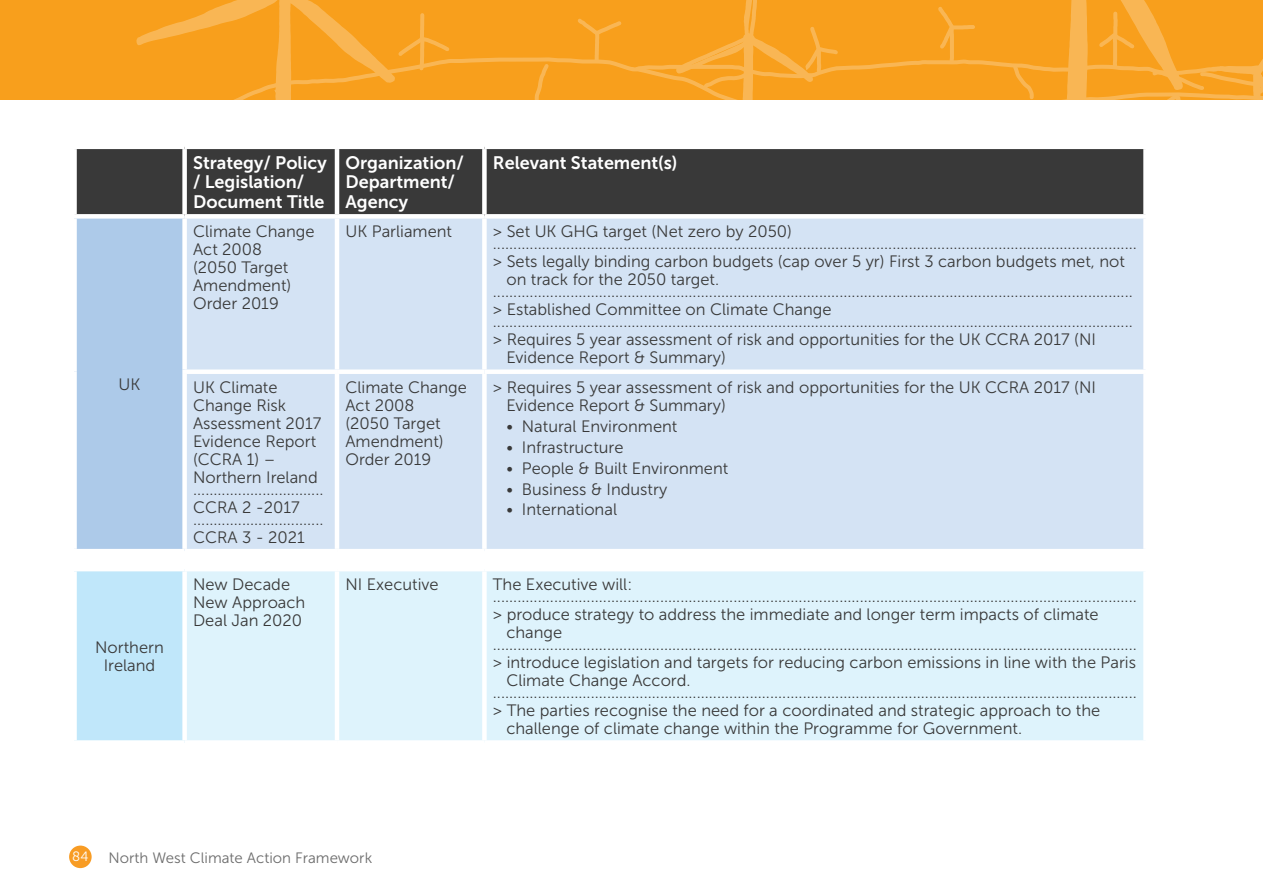
<style>
.page{position:relative;width:1263px;height:893px;background:#fff}
.page>*{position:absolute;margin:0;border:0;box-sizing:border-box;transform-origin:0 0}
.Table_header_text{font:18px/19.5px "Museo Sans 700";color:#fff}
.Table_Text{font:16.5px/18px "Museo Sans 300";color:#393939}
.t1{font:15px "Museo Sans 300";color:#6b6b6b}
.t2{font:13.5px "Museo Sans 300";color:#fff}
</style>
<div class="page">
<div style="left:69px;top:846px;width:23px;height:22px;background:#f89c24;border-radius:50%"></div>
<svg style="left:0;top:0;width:1263px;height:100px"></svg>
<div style="left:77px;top:149px;width:1066px;height:65px;background:#393939"></div>
<div style="left:75px;top:216px;width:110px;height:335px;background:#adcae9"></div>
<div style="left:187px;top:219px;width:956px;height:330px;background:#d4e3f4"></div>
<div style="left:75px;top:569px;width:110px;height:173px;background:#c0e7fa"></div>
<div style="left:187px;top:571px;width:956px;height:169px;background:#def3fc"></div>
<div style="left:72px;top:219px;width:5px;height:153px;background:#fff"></div>
<div style="left:182px;top:219px;width:5px;height:150px;background:#fff"></div>
<hr style="left:335px;top:219px;width:4px;height:150px;background:#fff">
<div style="left:482px;top:219px;width:5px;height:150px;background:#fff"></div>
<div style="left:72px;top:372px;width:5px;height:177px;background:#fff"></div>
<div style="left:182px;top:374px;width:5px;height:175px;background:#fff"></div>
<hr style="left:335px;top:374px;width:4px;height:175px;background:#fff">
<div style="left:482px;top:374px;width:5px;height:175px;background:#fff"></div>
<div style="left:72px;top:571px;width:5px;height:169px;background:#fff"></div>
<div style="left:182px;top:571px;width:5px;height:169px;background:#fff"></div>
<hr style="left:335px;top:571px;width:4px;height:169px;background:#fff">
<div style="left:482px;top:571px;width:5px;height:169px;background:#fff"></div>
<div style="left:72px;top:214px;width:113px;height:5px;background:#fff"></div>
<hr style="left:72px;top:549px;width:113px;height:4px;background:#fff">
<hr style="left:72px;top:567px;width:113px;height:4px;background:#fff">
<div style="left:72px;top:740px;width:113px;height:5px;background:#fff"></div>
<div style="left:182px;top:149px;width:5px;height:65px;background:#fff"></div>
<hr style="left:335px;top:149px;width:4px;height:65px;background:#fff">
<div style="left:482px;top:149px;width:5px;height:65px;background:#fff"></div>
<div style="left:182px;top:369px;width:155px;height:5px;background:#fff"></div>
<div style="left:337px;top:369px;width:147px;height:5px;background:#fff"></div>
<div style="left:484px;top:369px;width:664px;height:5px;background:#fff"></div>
<p class="Table_header_text" style="left:193px;top:153px;width:135px">Strategy/ Policy / Legislation/<br>Document Title</p>
<p class="Table_header_text" style="left:345px;top:153px;width:120px">Organization/<br>Department/<br>Agency</p>
<p class="Table_header_text" style="left:493px;top:153px;width:186px">Relevant Statement(s)</p>
<p class="Table_Text" style="left:119px;top:375px;width:23px">UK</p>
<p class="Table_Text" style="left:95px;top:638px;width:70px;text-align:center">Northern<br>Ireland</p>
<p class="Table_Text" style="left:193px;top:223px;width:123px">Climate Change<br>Act 2008<br>(2050 Target<br>Amendment)<br>Order 2019</p>
<p class="Table_Text" style="left:345px;top:223px;width:108px">UK Parliament</p>
<p class="Table_Text" style="left:493px;top:223px;width:301px">&gt; Set UK GHG target (Net zero by 2050)</p>
<p class="Table_Text" style="left:493px;top:235px;width:645px">..............................................................................................................................................................</p>
<p class="Table_Text" style="left:506px;top:253px;width:620px;text-indent:-13px">&gt; Sets legally binding carbon budgets (cap over 5 yr) First 3 carbon budgets met, not on track for the 2050 target.</p>
<p class="Table_Text" style="left:493px;top:283px;width:641px">.............................................................................................................................................................</p>
<p class="Table_Text" style="left:493px;top:301px;width:340px">&gt; Established Committee on Climate Change</p>
<p class="Table_Text" style="left:493px;top:313px;width:641px">.............................................................................................................................................................</p>
<p class="Table_Text" style="left:506px;top:331px;width:591px;text-indent:-13px">&gt; Requires 5 year assessment of risk and opportunities for the UK CCRA 2017 (NI<br>Evidence Report &amp; Summary)</p>
<p class="Table_Text" style="left:193px;top:378px;width:130px">UK Climate<br>Change Risk<br>Assessment 2017<br>Evidence Report (CCRA 1) –<br>Northern Ireland</p>
<p class="Table_Text" style="left:193px;top:480px;width:132px">................................</p>
<p class="Table_Text" style="left:193px;top:498px;width:108px">CCRA 2 -2017</p>
<p class="Table_Text" style="left:193px;top:510px;width:132px">................................</p>
<p class="Table_Text" style="left:193px;top:528px;width:113px">CCRA 3 - 2021</p>
<p class="Table_Text" style="left:345px;top:378px;width:123px">Climate Change<br>Act 2008<br>(2050 Target<br>Amendment)<br>Order 2019</p>
<p class="Table_Text" style="left:506px;top:378px;width:591px;text-indent:-13px">&gt; Requires 5 year assessment of risk and opportunities for the UK CCRA 2017 (NI<br>Evidence Report &amp; Summary)</p>
<p class="Table_Text" style="left:506px;top:417px;width:173px">• Natural Environment</p>
<p class="Table_Text" style="left:506px;top:438px;width:119px">• Infrastructure</p>
<p class="Table_Text" style="left:506px;top:459px;width:223px">• People &amp; Built Environment</p>
<p class="Table_Text" style="left:506px;top:480px;width:162px">• Business &amp; Industry</p>
<p class="Table_Text" style="left:506px;top:501px;width:112px">• International</p>
<p class="Table_Text" style="left:193px;top:575px;width:114px">New Decade<br>New Approach<br>Deal Jan 2020</p>
<p class="Table_Text" style="left:345px;top:575px;width:95px">NI Executive</p>
<p class="Table_Text" style="left:493px;top:575px;width:141px">The Executive will:</p>
<p class="Table_Text" style="left:493px;top:587px;width:645px">..............................................................................................................................................................</p>
<p class="Table_Text" style="left:506px;top:605px;width:594px;text-indent:-13px">&gt; produce strategy to address the immediate and longer term impacts of climate change</p>
<p class="Table_Text" style="left:493px;top:635px;width:645px">..............................................................................................................................................................</p>
<p class="Table_Text" style="left:506px;top:653px;width:631px;text-indent:-13px">&gt; introduce legislation and targets for reducing carbon emissions in line with the Paris<br>Climate Change Accord.</p>
<p class="Table_Text" style="left:493px;top:683px;width:645px">..............................................................................................................................................................</p>
<p class="Table_Text" style="left:506px;top:701px;width:595px;text-indent:-13px">&gt; The parties recognise the need for a coordinated and strategic approach to the challenge of climate change within the Programme for Government.</p>
<p class="t2" style="left:72px;top:849px;width:18px">84</p>
<p class="t1" style="left:108px;top:849px;width:265px">North West Climate Action Framework</p>
</div>
